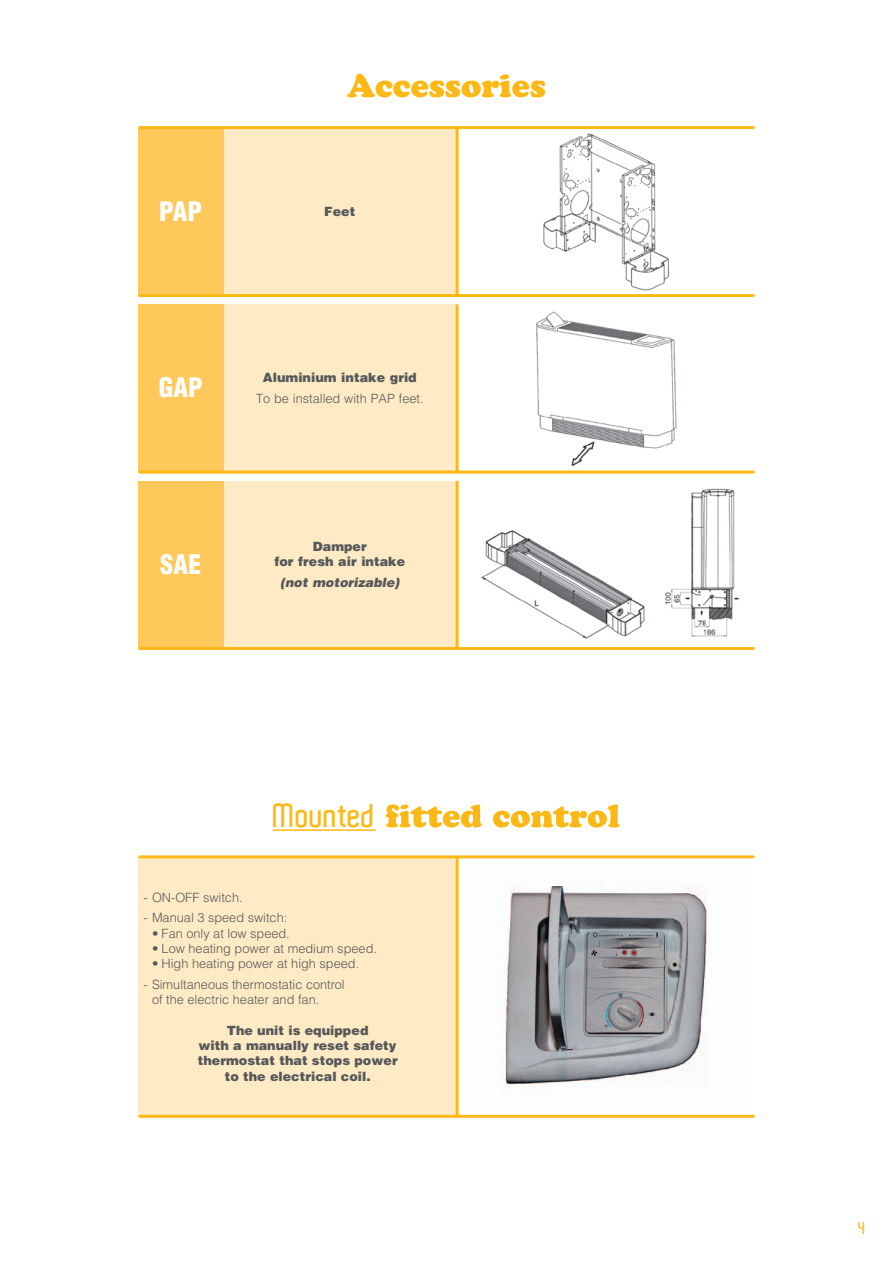
<style>
.page{position:relative;width:893px;height:1263px;background:#fff}
.page>*{position:absolute;margin:0;border:0;box-sizing:border-box;transform-origin:0 0}
.t1{font:32.25px "Cooper Black Std";color:#fcb814}
.t2{font:600 32.25px "Aldo";color:#fcb814}
.t3{font:900 condensed 26.25px "Helvetica LT Std";color:#fff}
.t4{font:600 16.5px "Aldo";color:#fcb814}
.t5{font:300 12.75px/15.3px "Helvetica LT Std";color:#57585a}
.t6{font:900 12.75px/15.3px "Helvetica LT Std";color:#57585a;text-align:center}
.t7{font:italic 900 12.75px "Helvetica LT Std";color:#57585a}
</style>
<div class="page">
<img style="left:459px;top:129px;width:293px;height:162px">
<img style="left:457px;top:304px;width:298px;height:168px">
<img style="left:457px;top:480px;width:298px;height:168px">
<img style="left:503px;top:886px;width:204px;height:202px">
<hr style="left:273px;top:829px;width:103px;height:2px;background:#fcb814">
<svg style="left:386px;top:804px;width:234px;height:24px"></svg>
<div style="left:138px;top:857px;width:319px;height:259px;background:#feeac4"></div>
<hr style="left:456px;top:858px;width:3px;height:257px;background:#fcb814">
<hr style="left:140px;top:855px;width:613px;height:3px;background:#fcb814">
<hr style="left:140px;top:1115px;width:613px;height:3px;background:#fcb814">
<div style="left:223px;top:480px;width:234px;height:168px;background:#feeac4"></div>
<div style="left:138px;top:480px;width:85px;height:168px;background:#fec85a"></div>
<div style="left:223px;top:304px;width:234px;height:168px;background:#feeac4"></div>
<div style="left:138px;top:304px;width:85px;height:168px;background:#fec85a"></div>
<div style="left:223px;top:128px;width:234px;height:168px;background:#feeac4"></div>
<div style="left:138px;top:128px;width:85px;height:168px;background:#fec85a"></div>
<hr style="left:456px;top:129px;width:3px;height:165px;background:#fcb814">
<hr style="left:456px;top:306px;width:3px;height:164px;background:#fcb814">
<hr style="left:456px;top:482px;width:3px;height:165px;background:#fcb814">
<hr style="left:140px;top:126px;width:613px;height:3px;background:#fcb814">
<hr style="left:140px;top:294px;width:613px;height:3px;background:#fcb814">
<hr style="left:140px;top:470px;width:613px;height:3px;background:#fcb814">
<hr style="left:140px;top:647px;width:613px;height:3px;background:#fcb814">
<p class="t1" style="left:347px;top:66px;width:200px">Accessories</p>
<p class="t3" style="left:159px;top:195px;width:44px">PAP</p>
<p class="t6" style="left:324px;top:204px;width:33px">Feet</p>
<p class="t3" style="left:159px;top:371px;width:45px">GAP</p>
<p class="t6" style="left:263px;top:370px;width:155px">Aluminium intake grid</p>
<p class="t5" style="left:256px;top:391px;width:169px">To be installed with PAP feet.</p>
<p class="t3" style="left:160px;top:548px;width:42px">SAE</p>
<p class="t6" style="left:274px;top:539px;width:132px">Damper<br>for fresh air intake</p>
<p class="t7" style="left:280px;top:574px;width:121px">(not motorizable)</p>
<p class="t2" style="left:273px;top:798px;width:104px">Mounted</p>
<p class="t5" style="left:144px;top:889px;width:101px">- ON-OFF switch.</p>
<p class="t5" style="left:144px;top:910px;width:145px">- Manual 3 speed switch:</p>
<p class="t5" style="left:152px;top:925px;width:139px">• Fan only at low speed.</p>
<p class="t5" style="left:152px;top:941px;width:226px">• Low heating power at medium speed.</p>
<p class="t5" style="left:152px;top:956px;width:209px">• High heating power at high speed.</p>
<p class="t5" style="left:152px;top:976px;width:194px;text-indent:-9px">- Simultaneous thermostatic control of the electric heater and fan.</p>
<p class="t6" style="left:198px;top:1022px;width:201px">The unit is equipped<br>with a manually reset safety thermostat that stops power to the electrical coil.</p>
<p class="t4" style="left:859px;top:1219px;width:9px">4</p>
</div>
